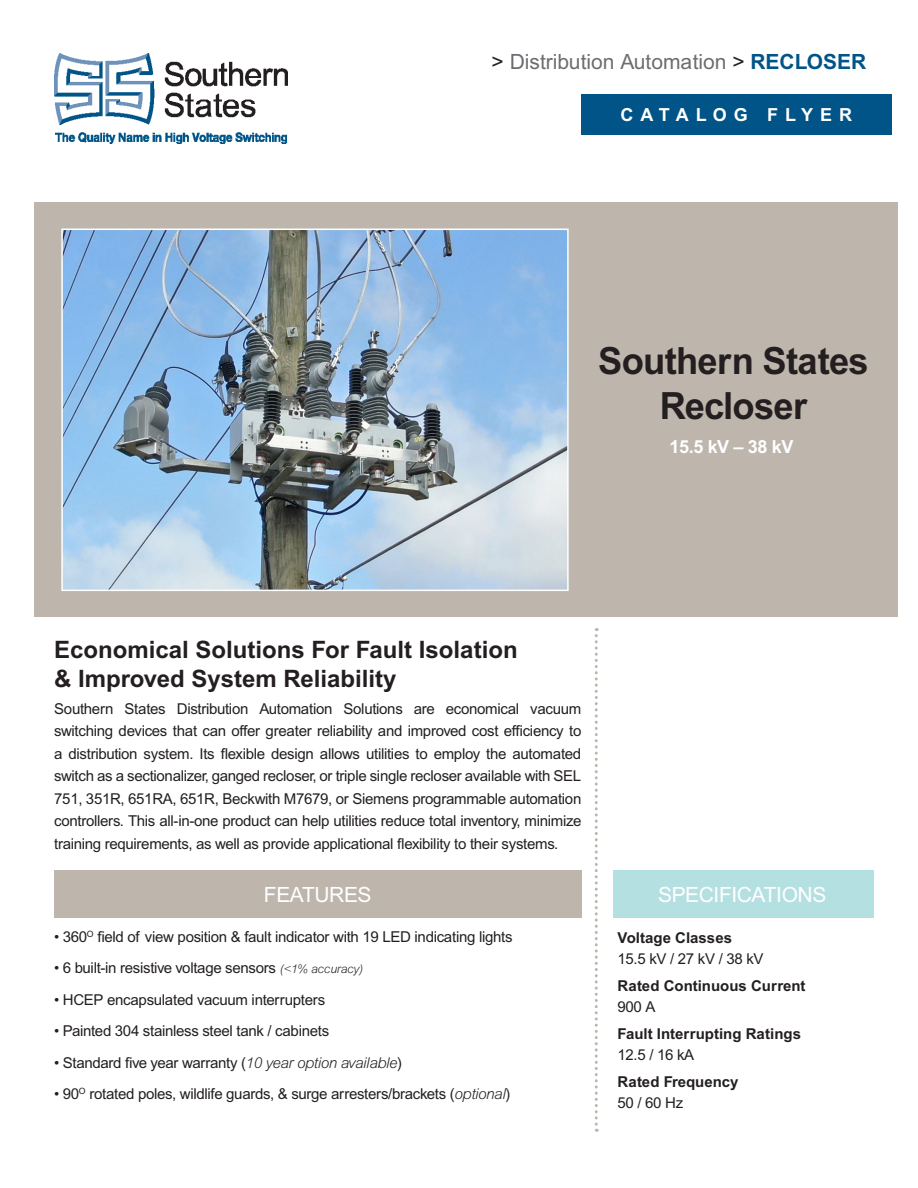
<style>
.page{position:relative;width:918px;height:1188px;background:#fff}
.page>*{position:absolute;margin:0;border:0;box-sizing:border-box;transform-origin:0 0}
.t1{font:700 37.5px/45px "Arial MT Std";letter-spacing:-.02em;color:#231f20;text-align:center}
.t2{font:700 24px "Arial MT Std";color:#231f20}
.t3{font:21px "Arial MT Std";color:#6c6d70}
.t4{font:21px "Arial MT Std";letter-spacing:-.02em;color:#fff}
.t5{font:700 18px "Arial MT Std";letter-spacing:.39em;color:#fff}
.t6{font:700 18px "Arial MT Std";letter-spacing:.335em;color:#fff}
.t7{font:15px/22.5px "Arial MT Std";letter-spacing:-.02em;color:#231f20;text-align:justify}
.t8{font:700 15px "Arial MT Std";color:#231f20}
.s1{color:#231f20}
.s2{font-weight:700;color:#005487}
.s3{font-weight:300;font-style:italic;font-size:12px}
.s4{font-weight:300;font-style:italic}
</style>
<div class="page">
<div style="left:34px;top:202px;width:864px;height:415px;background:#beb6ad"></div>
<svg style="left:595px;top:628px;width:3px;height:504px"></svg>
<div style="left:54px;top:870px;width:527px;height:48px;background:#beb6ad"></div>
<img style="left:64px;top:232px;width:502px;height:356px">
<div style="left:61px;top:229px;width:508px;height:362px;border:2px solid #fff"></div>
<div style="left:581px;top:94px;width:311px;height:41px;background:#005487"></div>
<img style="left:55px;top:53px;width:233px;height:90px">
<div style="left:613px;top:870px;width:261px;height:48px;background:#b5e0e1"></div>
<p class="t3" style="left:492px;top:50px;width:376px"><span class="s1">&gt;</span> Distribution Automation <span class="s1">&gt;</span> <span class="s2">RECLOSER</span></p>
<p class="t5" style="left:621px;top:104px;width:233px">CATALOG FLYER</p>
<p class="t1" style="left:598px;top:340px;width:272px">Southern States<br>Recloser</p>
<p class="t6" style="left:669px;top:436px;width:126px">15.5 kV – 38 kV</p>
<p class="t2" style="left:54px;top:636px;width:465px">Economical Solutions For Fault Isolation</p>
<p class="t2" style="left:54px;top:664px;width:344px">&amp; Improved System Reliability</p>
<p class="t7" style="left:54px;top:698px;width:529px">Southern States Distribution Automation Solutions are economical vacuum switching devices that can offer greater reliability and improved cost efficiency to a distribution system. Its flexible design allows utilities to employ the automated switch as a sectionalizer, ganged recloser, or triple single recloser available with SEL 751, 351R, 651RA, 651R, Beckwith M7679, or Siemens programmable automation controllers. This all-in-one product can help utilities reduce total inventory, minimize training requirements, as well as provide applicational flexibility to their systems.</p>
<p class="t4" style="left:264px;top:882px;width:109px">FEATURES</p>
<p class="t7" style="left:54px;top:926px;width:460px">• 360<sup>O</sup> field of view position &amp; fault indicator with 19 LED indicating lights</p>
<p class="t7" style="left:54px;top:957px;width:311px">• 6 built-in resistive voltage sensors <span class="s3">(&lt;1% accuracy)</span></p>
<p class="t7" style="left:54px;top:989px;width:273px">• HCEP encapsulated vacuum interrupters</p>
<p class="t7" style="left:54px;top:1020px;width:277px">• Painted 304 stainless steel tank / cabinets</p>
<p class="t7" style="left:54px;top:1052px;width:350px">• Standard five year warranty (<span class="s4">10 year option available</span>)</p>
<p class="t7" style="left:54px;top:1083px;width:458px">• 90<sup>O</sup> rotated poles, wildlife guards, &amp; surge arresters/brackets (<span class="s4">optional</span>)</p>
<p class="t4" style="left:658px;top:882px;width:170px">SPECIFICATIONS</p>
<p class="t8" style="left:618px;top:929px;width:116px">Voltage Classes</p>
<p class="t7" style="left:618px;top:948px;width:147px">15.5 kV / 27 kV / 38 kV</p>
<p class="t8" style="left:618px;top:977px;width:189px">Rated Continuous Current</p>
<p class="t7" style="left:618px;top:996px;width:39px">900 A</p>
<p class="t8" style="left:618px;top:1025px;width:185px">Fault Interrupting Ratings</p>
<p class="t7" style="left:618px;top:1044px;width:78px">12.5 / 16 kA</p>
<p class="t8" style="left:618px;top:1073px;width:123px">Rated Frequency</p>
<p class="t7" style="left:618px;top:1092px;width:67px">50 / 60 Hz</p>
</div>
